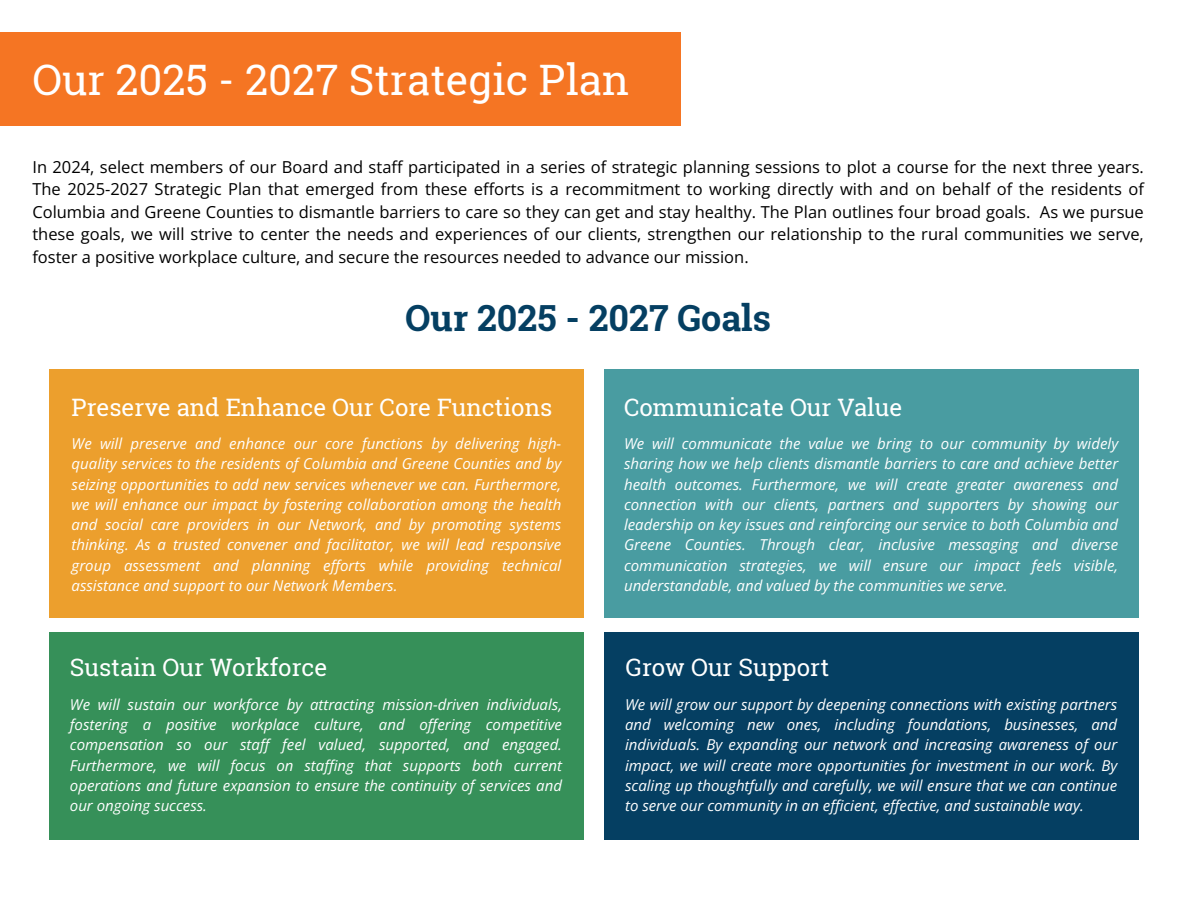
<style>
.page{position:relative;width:1188px;height:918px;background:#fff}
.page>*{position:absolute;margin:0;border:0;box-sizing:border-box;transform-origin:0 0}
.t1{font:42px "Roboto Slab";color:#fff}
.t2{font:700 36px "Roboto Slab";color:#053f62}
.t3{font:24px "Roboto Slab";color:#fff}
.t4{font:16.5px/22.5px "Open Sans";color:#000;text-align:justify}
.t5{font:italic 15px/20.2px "Open Sans";color:#fff;text-align:justify}
</style>
<div class="page">
<div style="left:50px;top:369px;width:534px;height:249px;background:#ec9f2d"></div>
<div style="left:604px;top:369px;width:534px;height:249px;background:#499ca1"></div>
<div style="left:50px;top:632px;width:534px;height:208px;background:#369059"></div>
<div style="left:0;top:32px;width:681px;height:94px;background:#f57523"></div>
<div style="left:604px;top:632px;width:534px;height:208px;background:#053f62"></div>
<p class="t1" style="left:32px;top:51px;width:598px">Our 2025 - 2027 Strategic Plan</p>
<h1 class="t4" style="left:32px;top:155px;width:1113px">In 2024, select members of our Board and staff participated in a series of strategic planning sessions to plot a course for the next three years.<br>The 2025-2027 Strategic Plan that emerged from these efforts is a recommitment to working directly with and on behalf of the residents of Columbia and Greene Counties to dismantle barriers to care so they can get and stay healthy. The Plan outlines four broad goals. As we pursue these goals, we will strive to center the needs and experiences of our clients, strengthen our relationship to the rural communities we serve, foster a positive workplace culture, and secure the resources needed to advance our mission.</h1>
<h3 class="t2" style="left:405px;top:294px;width:367px">Our 2025 - 2027 Goals</h3>
<p class="t3" style="left:72px;top:391px;width:482px">Preserve and Enhance Our Core Functions</p>
<h2 class="t5" style="left:72px;top:433px;width:491px">We will preserve and enhance our core functions by delivering high&shy;quality services to the residents of Columbia and Greene Counties and by seizing opportunities to add new services whenever we can. Furthermore, we will enhance our impact by fostering collaboration among the health and social care providers in our Network, and by promoting systems thinking. As a trusted convener and facilitator, we will lead responsive group assessment and planning efforts while providing technical assistance and support to our Network Members.</h2>
<h3 class="t3" style="left:70px;top:651px;width:259px">Sustain Our Workforce</h3>
<p class="t5" style="left:70px;top:694px;width:494px">We will sustain our workforce by attracting mission-driven individuals, fostering a positive workplace culture, and offering competitive compensation so our staff feel valued, supported, and engaged.<br>Furthermore, we will focus on staffing that supports both current operations and future expansion to ensure the continuity of services and our ongoing success.</p>
<h3 class="t3" style="left:624px;top:391px;width:280px">Communicate Our Value</h3>
<p class="t5" style="left:624px;top:433px;width:496px">We will communicate the value we bring to our community by widely sharing how we help clients dismantle barriers to care and achieve better health outcomes. Furthermore, we will create greater awareness and connection with our clients, partners and supporters by showing our leadership on key issues and reinforcing our service to both Columbia and Greene Counties. Through clear, inclusive messaging and diverse communication strategies, we will ensure our impact feels visible, understandable, and valued by the communities we serve.</p>
<h3 class="t3" style="left:626px;top:651px;width:205px">Grow Our Support</h3>
<p class="t5" style="left:625px;top:694px;width:494px">We will grow our support by deepening connections with existing partners and welcoming new ones, including foundations, businesses, and individuals. By expanding our network and increasing awareness of our impact, we will create more opportunities for investment in our work. By scaling up thoughtfully and carefully, we will ensure that we can continue to serve our community in an efficient, effective, and sustainable way.</p>
</div>
